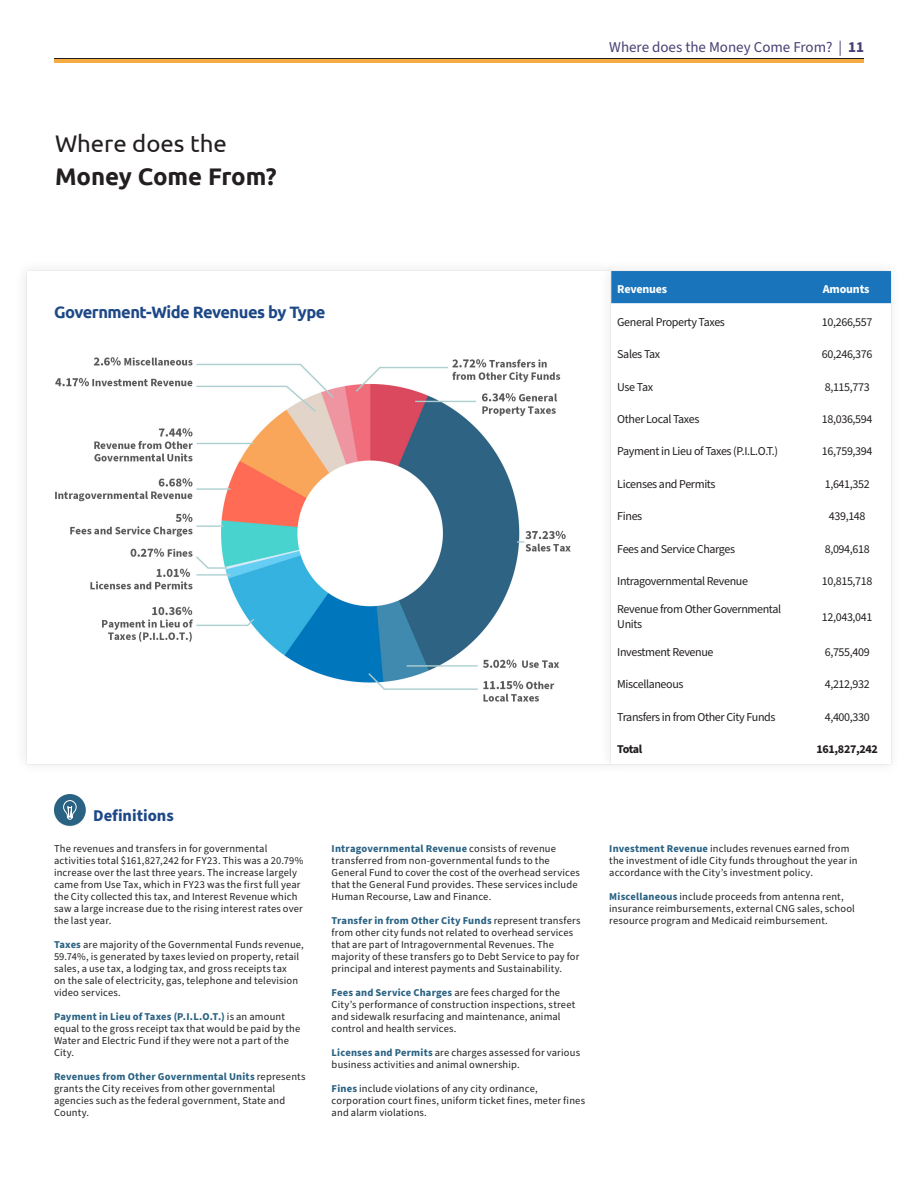
<style>
.page{position:relative;width:918px;height:1188px;background:#fff}
.page>*{position:absolute;margin:0;border:0;box-sizing:border-box;transform-origin:0 0}
.COMO_Tittle_Regular{font:700 24px "Ubuntu";color:#231f20}
.COMO_Tittle_Regular-2{font:24px "Ubuntu";color:#231f20}
.t1{font:700 16.5px "Ubuntu";letter-spacing:-.03em;color:#1d4886}
.COMO_Note_Definitions_Tittle{font:700 16.5px "Source Sans Pro";color:#1d4886}
.t2{font:15px "Source Sans Pro";color:#493f72}
.t3{font:12px/14.4px "Source Sans Pro";letter-spacing:-.03em;color:#231f20}
.t4{font:700 12px "Source Sans Pro";letter-spacing:-.03em;color:#231f20}
.t5{font:700 12px "Source Sans Pro";letter-spacing:-.015em;color:#fff}
.Notes_Definitions{font:10.5px/12px "Source Sans Pro";letter-spacing:.015em;color:#231f20}
.s1{font-weight:700}
.s2{font-weight:700;color:#2a6283}
</style>
<div class="page">
<div style="left:14px;top:259px;width:608px;height:517px;background:#231f20;opacity:.1"></div>
<div style="left:27px;top:271px;width:584px;height:493px;background:#fff"></div>
<div style="left:598px;top:259px;width:304px;height:517px;background:#231f20;opacity:.1"></div>
<hr style="left:54px;top:58px;width:810px;height:1px;background:#231f20">
<hr style="left:54px;top:59px;width:810px;height:4px;background:#f3ab42">
<div style="left:54px;top:794px;width:32px;height:32px;background:#2a6283;border-radius:50%"></div>
<svg style="left:63px;top:800px;width:14px;height:20px"></svg>
<div style="left:611px;top:271px;width:280px;height:32px;background:#1974bb"></div>
<svg style="left:611px;top:303px;width:280px;height:460px"></svg>
<img style="left:55px;top:357px;width:515px;height:345px">
<p class="COMO_Tittle_Regular-2" style="left:55px;top:129px;width:173px">Where does the</p>
<p class="COMO_Tittle_Regular" style="left:55px;top:162px;width:223px">Money Come From?</p>
<p class="t2" style="left:609px;top:37px;width:256px">Where does the Money Come From? | <span class="s1">11</span></p>
<p class="t1" style="left:54px;top:302px;width:273px">Government-Wide Revenues by Type</p>
<p class="COMO_Note_Definitions_Tittle" style="left:93px;top:804px;width:82px">Definitions</p>
<p class="Notes_Definitions" style="left:54px;top:843px;width:251px">The revenues and transfers in for governmental activities total $161,827,242 for FY23. This was a 20.79% increase over the last three years. The increase largely came from Use Tax, which in FY23 was the first full year the City collected this tax, and Interest Revenue which saw a large increase due to the rising interest rates over the last year.</p>
<p class="Notes_Definitions" style="left:54px;top:939px;width:251px"><span class="s2">Taxes</span> are majority of the Governmental Funds revenue, 59.74%, is generated by taxes levied on property, retail sales, a use tax, a lodging tax, and gross receipts tax<br>on the sale of electricity, gas, telephone and television video services.</p>
<p class="Notes_Definitions" style="left:54px;top:1011px;width:248px"><span class="s2">Payment in Lieu of Taxes (P.I.L.O.T.)</span> is an amount equal to the gross receipt tax that would be paid by the Water and Electric Fund if they were not a part of the City.</p>
<p class="Notes_Definitions" style="left:54px;top:1071px;width:253px"><span class="s2">Revenues from Other Governmental Units</span> represents grants the City receives from other governmental agencies such as the federal government, State and County.</p>
<p class="Notes_Definitions" style="left:332px;top:843px;width:250px"><span class="s2">Intragovernmental Revenue</span> consists of revenue transferred from non-governmental funds to the General Fund to cover the cost of the overhead services that the General Fund provides. These services include Human Recourse, Law and Finance.</p>
<p class="Notes_Definitions" style="left:332px;top:915px;width:250px"><span class="s2">Transfer in from Other City Funds</span> represent transfers from other city funds not related to overhead services that are part of Intragovernmental Revenues. The majority of these transfers go to Debt Service to pay for principal and interest payments and Sustainability.</p>
<p class="Notes_Definitions" style="left:332px;top:987px;width:245px"><span class="s2">Fees and Service Charges</span> are fees charged for the City’s performance of construction inspections, street and sidewalk resurfacing and maintenance, animal control and health services.</p>
<p class="Notes_Definitions" style="left:332px;top:1047px;width:250px"><span class="s2">Licenses and Permits</span> are charges assessed for various business activities and animal ownership.</p>
<p class="Notes_Definitions" style="left:332px;top:1083px;width:255px"><span class="s2">Fines</span> include violations of any city ordinance, corporation court fines, uniform ticket fines, meter fines and alarm violations.</p>
<p class="t5" style="left:617px;top:281px;width:51px">Revenues</p>
<p class="t5" style="left:823px;top:281px;width:48px">Amounts</p>
<p class="t3" style="left:617px;top:315px;width:109px">General Property Taxes</p>
<p class="t3" style="left:822px;top:315px;width:52px">10,266,557</p>
<p class="t3" style="left:617px;top:347px;width:44px">Sales Tax</p>
<p class="t3" style="left:822px;top:347px;width:52px">60,246,376</p>
<p class="t3" style="left:617px;top:380px;width:37px">Use Tax</p>
<p class="t3" style="left:825px;top:380px;width:46px">8,115,773</p>
<p class="t3" style="left:617px;top:412px;width:84px">Other Local Taxes</p>
<p class="t3" style="left:822px;top:412px;width:52px">18,036,594</p>
<p class="t3" style="left:617px;top:445px;width:162px">Payment in Lieu of Taxes (P.I.L.O.T.)</p>
<p class="t3" style="left:822px;top:445px;width:52px">16,759,394</p>
<p class="t3" style="left:617px;top:477px;width:100px">Licenses and Permits</p>
<p class="t3" style="left:825px;top:477px;width:46px">1,641,352</p>
<p class="t3" style="left:617px;top:509px;width:27px">Fines</p>
<p class="t3" style="left:829px;top:509px;width:38px">439,148</p>
<p class="t3" style="left:617px;top:542px;width:119px">Fees and Service Charges</p>
<p class="t3" style="left:825px;top:542px;width:46px">8,094,618</p>
<p class="t3" style="left:617px;top:574px;width:132px">Intragovernmental Revenue</p>
<p class="t3" style="left:822px;top:574px;width:52px">10,815,718</p>
<p class="t3" style="left:617px;top:603px;width:165px">Revenue from Other Governmental<br>Units</p>
<p class="t3" style="left:822px;top:610px;width:52px">12,043,041</p>
<p class="t3" style="left:617px;top:645px;width:98px">Investment Revenue</p>
<p class="t3" style="left:825px;top:645px;width:46px">6,755,409</p>
<p class="t3" style="left:617px;top:678px;width:68px">Miscellaneous</p>
<p class="t3" style="left:825px;top:678px;width:46px">4,212,932</p>
<p class="t3" style="left:617px;top:710px;width:160px">Transfers in from Other City Funds</p>
<p class="t3" style="left:825px;top:710px;width:46px">4,400,330</p>
<p class="t4" style="left:617px;top:741px;width:26px">Total</p>
<p class="t4" style="left:817px;top:741px;width:63px">161,827,242</p>
<p class="Notes_Definitions" style="left:609px;top:843px;width:250px"><span class="s2">Investment Revenue</span> includes revenues earned from the investment of idle City funds throughout the year in accordance with the City’s investment policy.</p>
<p class="Notes_Definitions" style="left:609px;top:891px;width:247px"><span class="s2">Miscellaneous</span> include proceeds from antenna rent, insurance reimbursements, external CNG sales, school resource program and Medicaid reimbursement.</p>
</div>
